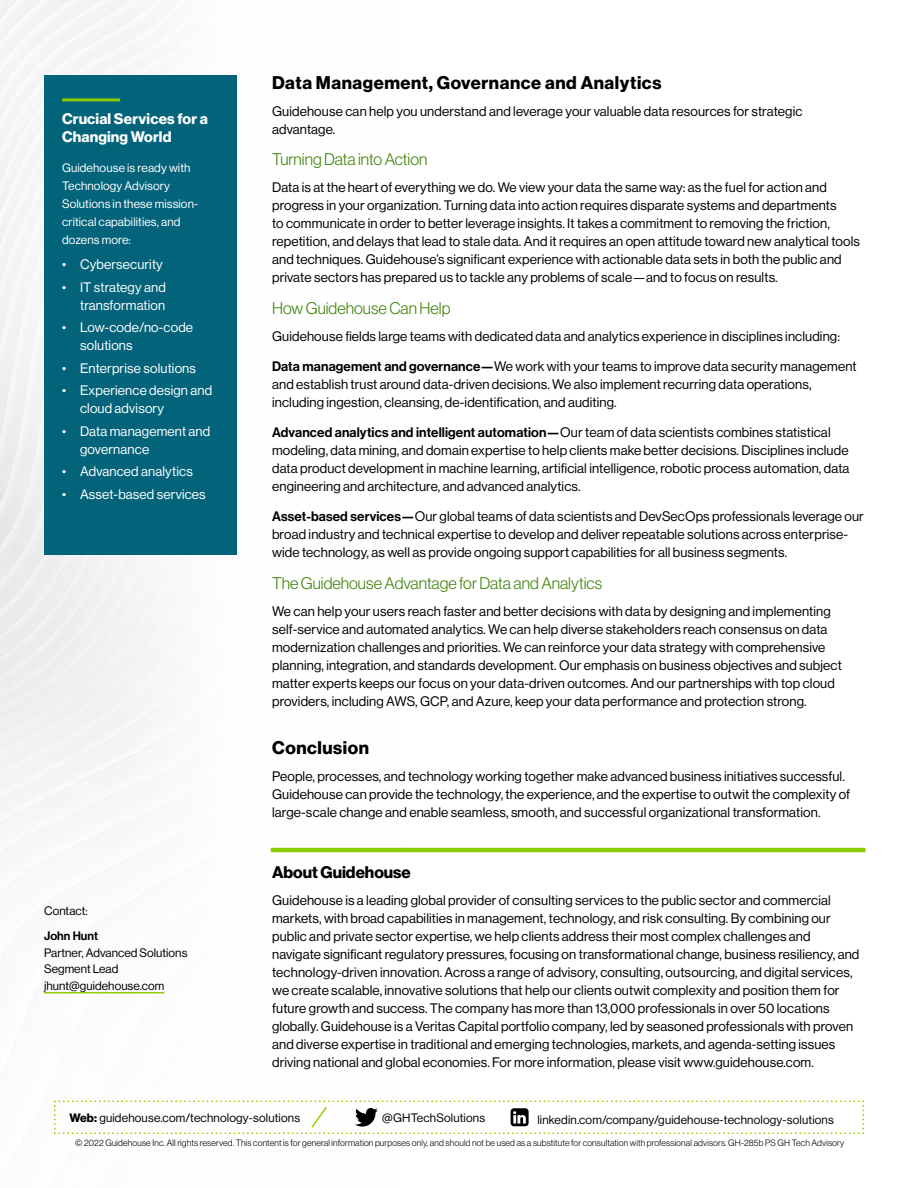
<style>
.page{position:relative;width:918px;height:1188px;background:#fff}
.page>*{position:absolute;margin:0;border:0;box-sizing:border-box;transform-origin:0 0}
.t1{font:18px "N Haas Grotesk DS Pro 75 Bd";letter-spacing:.03em;color:#000}
.t2{font:16.5px "N Haas Grotesk DS Pro 45 Lt";color:#40840b}
.t3{font:16.5px "N Haas Grotesk DS Pro 75 Bd";color:#000}
.t4{font:15px/18px "N Haas Grotesk DS Pro 75 Bd";letter-spacing:.01em;color:#fff}
.t5{font:13.5px/18px "N Haas Grotesk DS Pro 55 Rg";letter-spacing:.01em;color:#000}
.t6{font:13.5px/18px "N Haas Grotesk DS Pro 55 Rg";letter-spacing:.01em;color:#fff}
.t7{font:13.5px "N Haas Grotesk DS Pro 65 Md";letter-spacing:.01em;color:#000}
.t8{font:12px/16.5px "N Haas Grotesk DS Pro 55 Rg";letter-spacing:.015em;color:#000}
.t9{font:12px/18px "N Haas Grotesk DS Pro 55 Rg";letter-spacing:.01em;color:#fff}
.t10{font:12px "N Haas Grotesk DS Pro 65 Md";letter-spacing:.005em;color:#000}
.t11{font:9px "N Haas Grotesk DS Pro 45 Lt";letter-spacing:.015em;color:#000}
.s1{font-family:"N Haas Grotesk DS Pro 65 Md"}
.s2{font-family:"N Haas Grotesk DS Pro 55 Rg"}
.s3{font-family:"N Haas Grotesk DS Pro 75 Bd"}
</style>
<div class="page">
<img style="left:0;top:0;width:866px;height:994px">
<div style="left:44px;top:75px;width:192px;height:479px;background:#03637a"></div>
<hr style="left:44px;top:992px;width:120px;height:1px;background:#8acd00">
<hr style="left:271px;top:848px;width:594px;height:4px;background:#8acd00">
<svg style="left:54px;top:1100px;width:810px;height:34px"></svg>
<hr style="left:62px;top:98px;width:58px;height:3px;background:#8acd00">
<p class="t4" style="left:62px;top:110px;width:147px">Crucial Services for a<br>Changing World</p>
<p class="t9" style="left:62px;top:159px;width:138px">Guidehouse is ready with<br>Technology Advisory<br>Solutions in these mission&shy;critical capabilities, and dozens more:</p>
<p class="t6" style="left:62px;top:256px;width:102px">• Cybersecurity</p>
<p class="t6" style="left:62px;top:278px;width:105px;text-align:right">• IT strategy and transformation</p>
<p class="t6" style="left:80px;top:319px;width:115px;text-indent:-18px">• Low-code/no-code solutions</p>
<p class="t6" style="left:62px;top:359px;width:135px">• Enterprise solutions</p>
<p class="t6" style="left:80px;top:382px;width:134px;text-indent:-18px">• Experience design and cloud advisory</p>
<p class="t6" style="left:80px;top:422px;width:132px;text-indent:-18px">• Data management and governance</p>
<p class="t6" style="left:62px;top:463px;width:132px">• Advanced analytics</p>
<p class="t6" style="left:62px;top:485px;width:145px">• Asset-based services</p>
<p class="t8" style="left:44px;top:902px;width:45px">Contact:</p>
<p class="t10" style="left:44px;top:929px;width:55px">John Hunt</p>
<p class="t8" style="left:44px;top:944px;width:145px">Partner, Advanced Solutions<br>Segment Lead jhunt@guidehouse.com</p>
<h1 class="t1" style="left:272px;top:72px;width:391px">Data Management, Governance and Analytics</h1>
<p class="t5" style="left:272px;top:102px;width:532px">Guidehouse can help you understand and leverage your valuable data resources for strategic advantage.</p>
<p class="t2" style="left:272px;top:150px;width:157px">Turning Data into Action</p>
<p class="t5" style="left:272px;top:179px;width:589px">Data is at the heart of everything we do. We view your data the same way: as the fuel for action and progress in your organization. Turning data into action requires disparate systems and departments<br>to communicate in order to better leverage insights. It takes a commitment to removing the friction, repetition, and delays that lead to stale data. And it requires an open attitude toward new analytical tools and techniques. Guidehouse’s significant experience with actionable data sets in both the public and private sectors has prepared us to tackle any problems of scale—and to focus on results.</p>
<p class="t2" style="left:272px;top:299px;width:180px">How Guidehouse Can Help</p>
<p class="t5" style="left:272px;top:328px;width:569px">Guidehouse fields large teams with dedicated data and analytics experience in disciplines including:</p>
<p class="t5" style="left:272px;top:358px;width:586px"><span class="s1">Data management and governance—</span>We work with your teams to improve data security management and establish trust around data-driven decisions. We also implement recurring data operations, including ingestion, cleansing, de-identification, and auditing.</p>
<p class="t7" style="left:272px;top:425px;width:560px">Advanced analytics and intelligent automation—<span class="s2">Our team of data scientists combines statistical</span></p>
<p class="t5" style="left:272px;top:441px;width:579px;text-align:justify">modeling, data mining, and domain expertise to help clients make better decisions. Disciplines include data product development in machine learning, artificial intelligence, robotic process automation, data engineering and architecture, and advanced analytics.</p>
<p class="t5" style="left:272px;top:507px;width:593px"><span class="s1">Asset-based services—</span>Our global teams of data scientists and DevSecOps professionals leverage our broad industry and technical expertise to develop and deliver repeatable solutions across enterprise&shy;wide technology, as well as provide ongoing support capabilities for all business segments.</p>
<p class="t2" style="left:272px;top:574px;width:332px">The Guidehouse Advantage for Data and Analytics</p>
<p class="t5" style="left:272px;top:602px;width:571px">We can help your users reach faster and better decisions with data by designing and implementing self-service and automated analytics. We can help diverse stakeholders reach consensus on data modernization challenges and priorities. We can reinforce your data strategy with comprehensive planning, integration, and standards development. Our emphasis on business objectives and subject matter experts keeps our focus on your data-driven outcomes. And our partnerships with top cloud providers, including AWS, GCP, and Azure, keep your data performance and protection strong.</p>
<h1 class="t1" style="left:272px;top:737px;width:98px">Conclusion</h1>
<p class="t5" style="left:272px;top:767px;width:580px">People, processes, and technology working together make advanced business initiatives successful.<br>Guidehouse can provide the technology, the experience, and the expertise to outwit the complexity of large-scale change and enable seamless, smooth, and successful organizational transformation.</p>
<p class="t3" style="left:272px;top:862px;width:140px">About Guidehouse</p>
<p class="t5" style="left:272px;top:891px;width:589px">Guidehouse is a leading global provider of consulting services to the public sector and commercial markets, with broad capabilities in management, technology, and risk consulting. By combining our public and private sector expertise, we help clients address their most complex challenges and navigate significant regulatory pressures, focusing on transformational change, business resiliency, and technology-driven innovation. Across a range of advisory, consulting, outsourcing, and digital services, we create scalable, innovative solutions that help our clients outwit complexity and position them for future growth and success. The company has more than 13,000 professionals in over 50 locations globally. Guidehouse is a Veritas Capital portfolio company, led by seasoned professionals with proven and diverse expertise in traditional and emerging technologies, markets, and agenda-setting issues driving national and global economies. For more information, please visit www.guidehouse.com.</p>
<p class="t8" style="left:69px;top:1110px;width:232px"><span class="s3">Web:</span> guidehouse.com/technology-solutions</p>
<p class="t8" style="left:382px;top:1110px;width:104px">@GHTechSolutions</p>
<p class="t8" style="left:537px;top:1112px;width:298px">linkedin.com/company/guidehouse-technology-solutions</p>
<p class="t11" style="left:75px;top:1138px;width:771px">© 2022 Guidehouse Inc. All rights reserved. This content is for general information purposes only, and should not be used as a substitute for consultation with professional advisors. GH-285b PS GH Tech Advisory</p>
</div>
